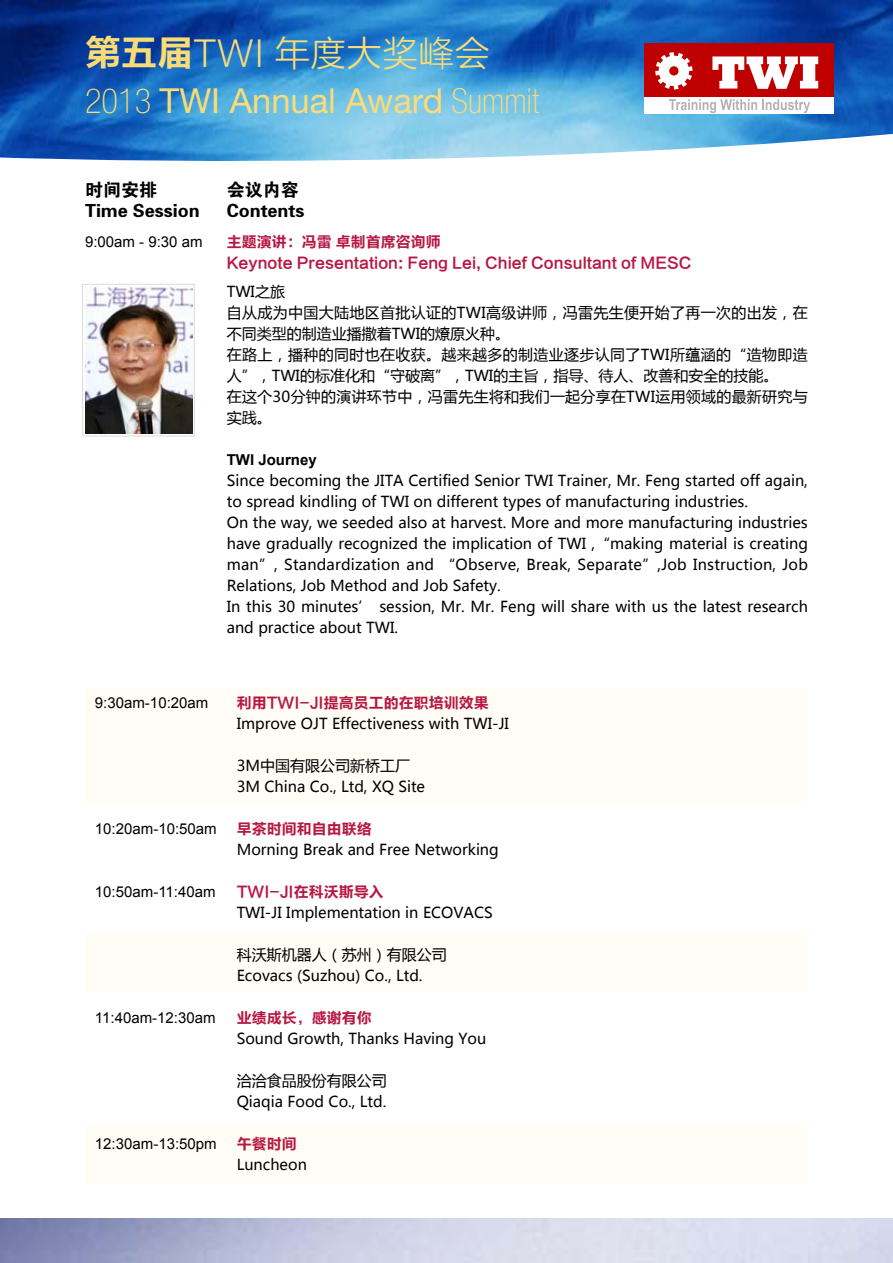
<style>
.page{position:relative;width:893px;height:1263px;background:#fff}
.page>*{position:absolute;margin:0;border:0;box-sizing:border-box;transform-origin:0 0}
.t1{font:36px "FZLTXHK";color:#fadb76}
.t2{font:34.5px "Helvetica Neue LT Std";color:#fadb76}
.t3{font:18px/21.6px "FZDHTJW GB1 0";color:#000}
.t4{font:15px/21px "Microsoft Ya Hei";color:#000}
.t5{font:15px/21px "FZLTCHK GBK1 0";color:#b71843}
.t6{font:15px "Arial";color:#000}
.t7{font:700 15px "Arial";color:#000}
.s1{font-family:"FZLTCHK GBK1 0"}
.s2{font-weight:100;font-stretch:condensed}
</style>
<div class="page">
<img style="left:1px;top:0;width:892px;height:161px">
<div style="left:644px;top:44px;width:189px;height:54px;background:#bf0000"></div>
<div style="left:644px;top:97px;width:189px;height:17px;background:#fff"></div>
<svg style="left:712px;top:56px;width:106px;height:33px"></svg>
<svg style="left:669px;top:99px;width:141px;height:14px"></svg>
<svg style="left:655px;top:52px;width:37px;height:37px"></svg>
<div style="left:85px;top:1124px;width:723px;height:60px;background:#fffdf5"></div>
<div style="left:85px;top:932px;width:723px;height:60px;background:#fffdf5"></div>
<div style="left:85px;top:687px;width:723px;height:117px;background:#fffdf5"></div>
<img style="left:85px;top:287px;width:107px;height:146px">
<div style="left:82px;top:284px;width:113px;height:153px;border:1px solid #dcdddd"></div>
<h1 class="t1" style="left:85px;top:34px;width:407px"><span class="s1">第五届</span>TWI 年度大奖峰会</h1>
<h2 class="t2" style="left:85px;top:80px;width:455px"><span class="s2">2013</span> TWI Annual Award <span class="s2">Summit</span></h2>
<p class="t3" style="left:85px;top:179px;width:116px">时间安排<br>Time Session</p>
<p class="t3" style="left:227px;top:179px;width:79px">会议内容<br>Contents</p>
<p class="t6" style="left:85px;top:232px;width:119px">9:00am - 9:30 am</p>
<p class="t5" style="left:227px;top:232px;width:466px">主题演讲：冯雷 卓制首席咨询师<br>Keynote Presentation: Feng Lei, Chief Consultant of MESC</p>
<p class="t4" style="left:227px;top:280px;width:582px">TWI之旅<br>自从成为中国大陆地区首批认证的TWI高级讲师，冯雷先生便开始了再一次的出发，在不同类型的制造业播撒着TWI的燎原火种。<br>在路上，播种的同时也在收获。越来越多的制造业逐步认同了TWI所蕴涵的“造物即造人”，TWI的标准化和“守破离”，TWI的主旨，指导、待人、改善和安全的技能。<br>在这个30分钟的演讲环节中，冯雷先生将和我们一起分享在TWI运用领域的最新研究与实践。</p>
<p class="t7" style="left:227px;top:449px;width:92px">TWI Journey</p>
<p class="t4" style="left:227px;top:469px;width:583px">Since becoming the JITA Certified Senior TWI Trainer, Mr. Feng started off again, to spread kindling of TWI on different types of manufacturing industries.<br>On the way, we seeded also at harvest. More and more manufacturing industries have gradually recognized the implication of TWI ,“making material is creating man”, Standardization and “Observe, Break, Separate”,Job Instruction, Job Relations, Job Method and Job Safety.<br>In this 30 minutes’ session, Mr. Mr. Feng will share with us the latest research and practice about TWI.</p>
<p class="t6" style="left:95px;top:692px;width:115px">9:30am-10:20am</p>
<p class="t6" style="left:95px;top:818px;width:123px">10:20am-10:50am</p>
<p class="t6" style="left:95px;top:881px;width:122px">10:50am-11:40am</p>
<p class="t6" style="left:95px;top:1007px;width:122px">11:40am-12:30am</p>
<p class="t6" style="left:95px;top:1133px;width:123px">12:30am-13:50pm</p>
<p class="t5" style="left:237px;top:692px;width:253px">利用TWI-JI提高员工的在职培训效果</p>
<p class="t4" style="left:237px;top:712px;width:274px">Improve OJT Effectiveness with TWI-JI</p>
<p class="t4" style="left:237px;top:754px;width:190px">3M中国有限公司新桥工厂<br>3M China Co., Ltd, XQ Site</p>
<p class="t5" style="left:237px;top:818px;width:136px">早茶时间和自由联络</p>
<p class="t4" style="left:237px;top:838px;width:264px">Morning Break and Free Networking</p>
<p class="t5" style="left:237px;top:881px;width:148px">TWI-JI在科沃斯导入</p>
<p class="t4" style="left:237px;top:901px;width:258px">TWI-JI Implementation in ECOVACS</p>
<p class="t4" style="left:237px;top:943px;width:211px">科沃斯机器人（苏州）有限公司<br>Ecovacs (Suzhou) Co., Ltd.</p>
<p class="t5" style="left:237px;top:1007px;width:136px">业绩成长，感谢有你</p>
<p class="t4" style="left:237px;top:1027px;width:251px">Sound Growth, Thanks Having You</p>
<p class="t4" style="left:237px;top:1069px;width:151px">洽洽食品股份有限公司<br>Qiaqia Food Co., Ltd.</p>
<p class="t5" style="left:237px;top:1133px;width:61px">午餐时间</p>
<p class="t4" style="left:237px;top:1153px;width:72px">Luncheon</p>
</div>
